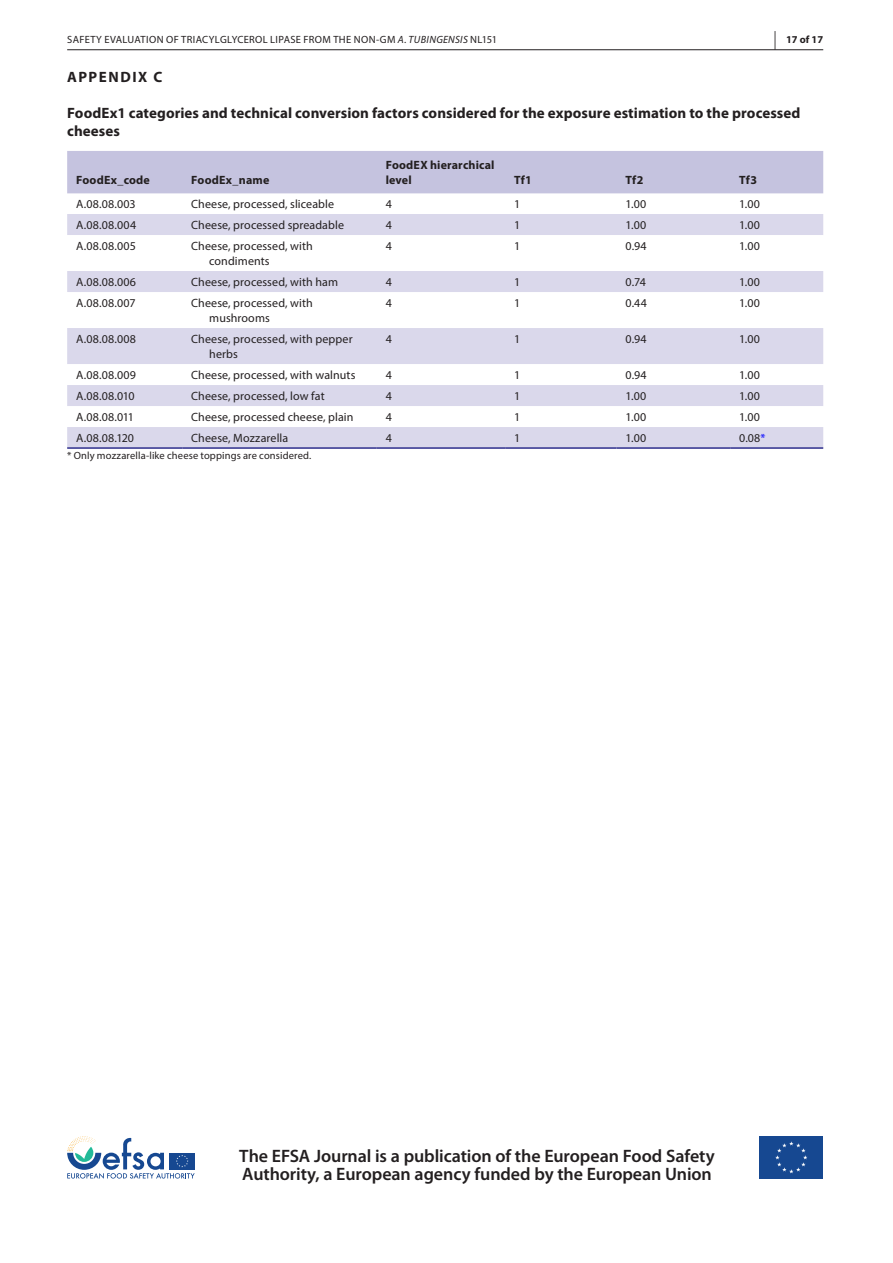
<style>
.page{position:relative;width:893px;height:1263px;background:#fff}
.page>*{position:absolute;margin:0;border:0;box-sizing:border-box;transform-origin:0 0}
.t1{font:600 18px/18px "Myriad Pro";letter-spacing:-.005em;color:#231f20}
.t2{font:700 15px/18px "Myriad Pro";letter-spacing:.005em;color:#231f20}
.t3{font:700 15px "Myriad Pro";letter-spacing:.1em;color:#231f20}
.t4{font:12px/15px "Myriad Pro";letter-spacing:.01em;color:#231f20}
.t5{font:700 12px/15px "Myriad Pro";letter-spacing:.015em;color:#231f20}
.t6{font:10.5px "Myriad Pro";letter-spacing:.035em;color:#231f20}
.t7{font:10.5px "Myriad Pro";letter-spacing:.015em;color:#231f20}
.t8{font:700 10.5px "Myriad Pro";color:#231f20}
.s1{font-style:italic}
.s2{font-size:18.6px}
.s3{color:#00f}
</style>
<div class="page">
<hr style="left:67px;top:49px;width:756px;height:1px;background:#231f20">
<div style="left:67px;top:151px;width:756px;height:42px;background:#c5c3df"></div>
<svg style="left:67px;top:214px;width:756px;height:233px;fill:#dbd9eb"></svg>
<hr style="left:67px;top:447px;width:115px;height:2px;background:#2e2e8d">
<hr style="left:182px;top:447px;width:195px;height:2px;background:#2e2e8d">
<hr style="left:377px;top:447px;width:128px;height:2px;background:#2e2e8d">
<hr style="left:505px;top:447px;width:111px;height:2px;background:#2e2e8d">
<hr style="left:616px;top:447px;width:114px;height:2px;background:#2e2e8d">
<hr style="left:730px;top:447px;width:93px;height:2px;background:#2e2e8d">
<svg style="left:67px;top:1136px;width:128px;height:43px"></svg>
<div style="left:759px;top:1136px;width:64px;height:43px;background:#164891"></div>
<svg style="left:775px;top:1141px;width:32px;height:32px"></svg>
<p class="t6" style="left:67px;top:33px;width:431px">SAFETY EVALUATION OF TRIACYLGLYCEROL LIPASE FROM THE NON‐GM <span class="s1">A. TUBINGENSIS</span> NL151</p>
<p class="t8" style="left:774px;top:32px;width:51px"><span class="s2">|</span> 17 of 17</p>
<p class="t3" style="left:67px;top:67px;width:97px">APPENDIX C</p>
<p class="t2" style="left:67px;top:103px;width:735px">FoodEx1 categories and technical conversion factors considered for the exposure estimation to the processed cheeses</p>
<p class="t5" style="left:76px;top:172px;width:75px">FoodEx_code</p>
<p class="t5" style="left:191px;top:172px;width:80px">FoodEx_name</p>
<p class="t5" style="left:386px;top:157px;width:110px">FoodEX hierarchical level</p>
<p class="t5" style="left:514px;top:172px;width:19px">Tf1</p>
<p class="t5" style="left:625px;top:172px;width:19px">Tf2</p>
<p class="t5" style="left:739px;top:172px;width:19px">Tf3</p>
<p class="t4" style="left:76px;top:196px;width:61px">A.08.08.003</p>
<p class="t4" style="left:191px;top:196px;width:144px">Cheese, processed, sliceable</p>
<p class="t4" style="left:386px;top:196px;width:8px">4</p>
<p class="t4" style="left:514px;top:196px;width:8px">1</p>
<p class="t4" style="left:625px;top:196px;width:22px">1.00</p>
<p class="t4" style="left:739px;top:196px;width:22px">1.00</p>
<p class="t4" style="left:76px;top:217px;width:61px">A.08.08.004</p>
<p class="t4" style="left:191px;top:217px;width:154px">Cheese, processed spreadable</p>
<p class="t4" style="left:386px;top:217px;width:8px">4</p>
<p class="t4" style="left:514px;top:217px;width:8px">1</p>
<p class="t4" style="left:625px;top:217px;width:22px">1.00</p>
<p class="t4" style="left:739px;top:217px;width:22px">1.00</p>
<p class="t4" style="left:76px;top:238px;width:61px">A.08.08.005</p>
<p class="t4" style="left:209px;top:238px;width:105px;text-indent:-18px">Cheese, processed, with condiments</p>
<p class="t4" style="left:386px;top:238px;width:8px">4</p>
<p class="t4" style="left:514px;top:238px;width:8px">1</p>
<p class="t4" style="left:625px;top:238px;width:23px">0.94</p>
<p class="t4" style="left:739px;top:238px;width:22px">1.00</p>
<p class="t4" style="left:76px;top:274px;width:61px">A.08.08.006</p>
<p class="t4" style="left:191px;top:274px;width:148px">Cheese, processed, with ham</p>
<p class="t4" style="left:386px;top:274px;width:8px">4</p>
<p class="t4" style="left:514px;top:274px;width:8px">1</p>
<p class="t4" style="left:625px;top:274px;width:22px">0.74</p>
<p class="t4" style="left:739px;top:274px;width:22px">1.00</p>
<p class="t4" style="left:76px;top:295px;width:61px">A.08.08.007</p>
<p class="t4" style="left:209px;top:295px;width:105px;text-indent:-18px">Cheese, processed, with mushrooms</p>
<p class="t4" style="left:386px;top:295px;width:8px">4</p>
<p class="t4" style="left:514px;top:295px;width:8px">1</p>
<p class="t4" style="left:625px;top:295px;width:23px">0.44</p>
<p class="t4" style="left:739px;top:295px;width:22px">1.00</p>
<p class="t4" style="left:76px;top:331px;width:61px">A.08.08.008</p>
<p class="t4" style="left:209px;top:331px;width:145px;text-indent:-18px">Cheese, processed, with pepper herbs</p>
<p class="t4" style="left:386px;top:331px;width:8px">4</p>
<p class="t4" style="left:514px;top:331px;width:8px">1</p>
<p class="t4" style="left:625px;top:331px;width:23px">0.94</p>
<p class="t4" style="left:739px;top:331px;width:22px">1.00</p>
<p class="t4" style="left:76px;top:367px;width:61px">A.08.08.009</p>
<p class="t4" style="left:191px;top:367px;width:166px">Cheese, processed, with walnuts</p>
<p class="t4" style="left:386px;top:367px;width:8px">4</p>
<p class="t4" style="left:514px;top:367px;width:8px">1</p>
<p class="t4" style="left:625px;top:367px;width:23px">0.94</p>
<p class="t4" style="left:739px;top:367px;width:22px">1.00</p>
<p class="t4" style="left:76px;top:388px;width:60px">A.08.08.010</p>
<p class="t4" style="left:191px;top:388px;width:135px">Cheese, processed, low fat</p>
<p class="t4" style="left:386px;top:388px;width:8px">4</p>
<p class="t4" style="left:514px;top:388px;width:8px">1</p>
<p class="t4" style="left:625px;top:388px;width:22px">1.00</p>
<p class="t4" style="left:739px;top:388px;width:22px">1.00</p>
<p class="t4" style="left:76px;top:409px;width:59px">A.08.08.011</p>
<p class="t4" style="left:191px;top:409px;width:164px">Cheese, processed cheese, plain</p>
<p class="t4" style="left:386px;top:409px;width:8px">4</p>
<p class="t4" style="left:514px;top:409px;width:8px">1</p>
<p class="t4" style="left:625px;top:409px;width:22px">1.00</p>
<p class="t4" style="left:739px;top:409px;width:22px">1.00</p>
<p class="t4" style="left:76px;top:430px;width:59px">A.08.08.120</p>
<p class="t4" style="left:191px;top:430px;width:99px">Cheese, Mozzarella</p>
<p class="t4" style="left:386px;top:430px;width:8px">4</p>
<p class="t4" style="left:514px;top:430px;width:8px">1</p>
<p class="t4" style="left:625px;top:430px;width:22px">1.00</p>
<p class="t4" style="left:739px;top:430px;width:28px">0.08<span class="s3">*</span></p>
<p class="t7" style="left:67px;top:448px;width:246px">* Only mozzarella-like cheese toppings are considered.</p>
<h1 class="t1" style="left:239px;top:1146px;width:477px">The EFSA Journal is a publication of the European Food Safety<br>Authority, a European agency funded by the European Union</h1>
</div>
